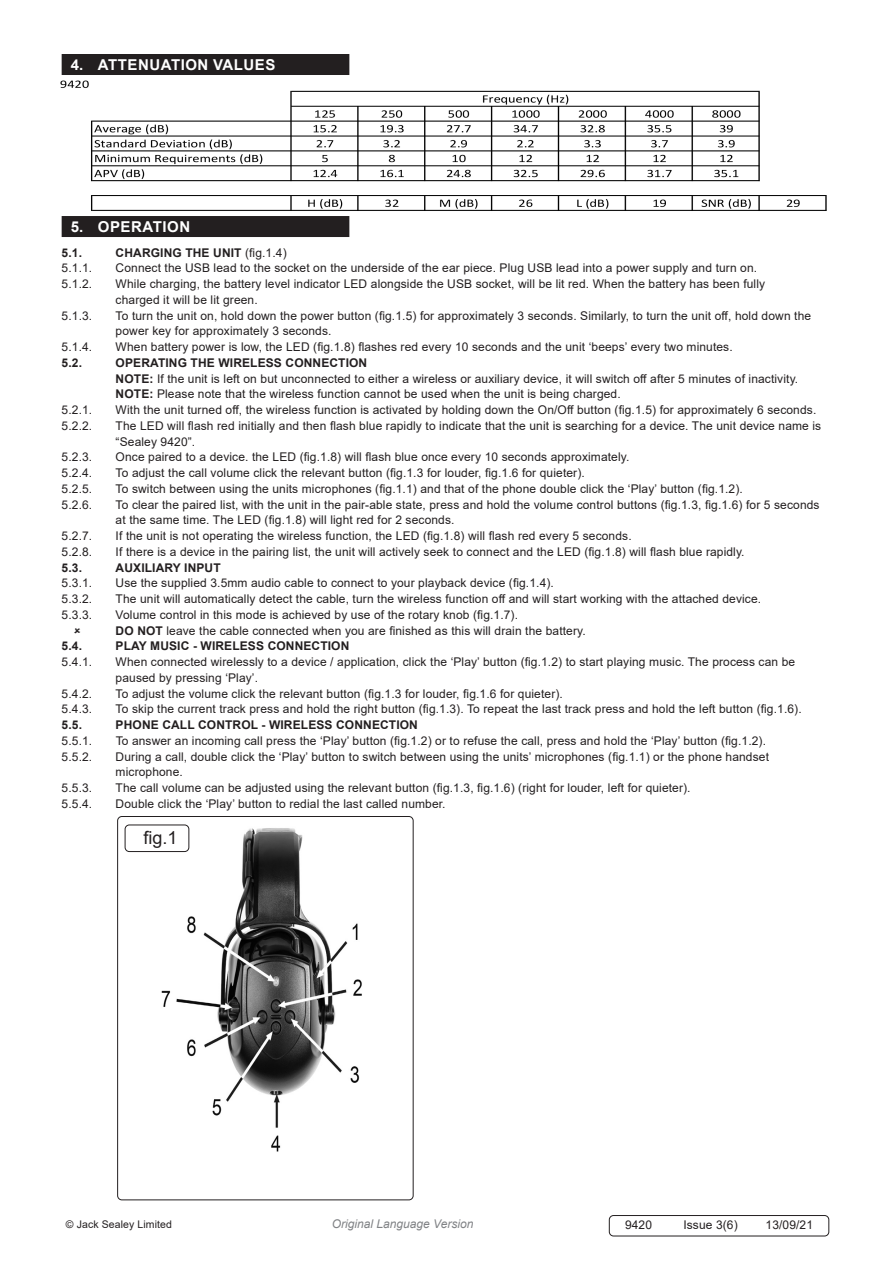
<style>
.page{position:relative;width:893px;height:1263px;background:#fff}
.page>*{position:absolute;margin:0;border:0;box-sizing:border-box;transform-origin:0 0}
.t1{font:18px "Arial";color:#231f20}
.t2{font:700 15px "Arial";letter-spacing:.035em;color:#fff}
.Body{font:12px/15.8px "Arial";letter-spacing:.01em;color:#231f20}
.t3{font:700 12px "Arial";letter-spacing:.01em;color:#231f20}
.t4{font:italic 12px "Arial";color:#808285}
.Body__Footer{font:12px "Arial";letter-spacing:.01em;color:#231f20}
.Body__Justified__7pt{font:10.5px "Arial";letter-spacing:.01em;color:#231f20}
.s1{font-weight:400}
.s2{font-weight:700}
</style>
<div class="page">
<div style="left:62px;top:54px;width:287px;height:21px;background:#231f20"></div>
<div style="left:62px;top:216px;width:287px;height:21px;background:#231f20"></div>
<img style="left:129px;top:826px;width:233px;height:326px">
<div style="left:117px;top:816px;width:297px;height:384px;border:1px solid #231f20;border-radius:4px"></div>
<div style="left:125px;top:824px;width:64px;height:28px;border:1px solid #231f20;border-radius:4px"></div>
<img style="left:60px;top:80px;width:767px;height:131px">
<div style="left:609px;top:1215px;width:220px;height:21px;border:1px solid #231f20;border-radius:4px"></div>
<p class="t2" style="left:71px;top:54px;width:206px">4. ATTENUATION VALUES</p>
<p class="t2" style="left:71px;top:216px;width:121px">5. OPERATION</p>
<p class="t3" style="left:62px;top:244px;width:22px">5.1.</p>
<p class="t3" style="left:116px;top:244px;width:173px">CHARGING THE UNIT <span class="s1">(fig.1.4)</span></p>
<p class="Body" style="left:62px;top:260px;width:32px">5.1.1.</p>
<p class="Body" style="left:116px;top:260px;width:643px">Connect the USB lead to the socket on the underside of the ear piece. Plug USB lead into a power supply and turn on.</p>
<p class="Body" style="left:62px;top:276px;width:32px">5.1.2.</p>
<p class="Body" style="left:116px;top:276px;width:651px">While charging, the battery level indicator LED alongside the USB socket, will be lit red. When the battery has been fully charged it will be lit green.</p>
<p class="Body" style="left:62px;top:307px;width:32px">5.1.3.</p>
<p class="Body" style="left:116px;top:307px;width:697px">To turn the unit on, hold down the power button (fig.1.5) for approximately 3 seconds. Similarly, to turn the unit off, hold down the power key for approximately 3 seconds.</p>
<p class="Body" style="left:62px;top:339px;width:32px">5.1.4.</p>
<p class="Body" style="left:116px;top:339px;width:619px">When battery power is low, the LED (fig.1.8) flashes red every 10 seconds and the unit ‘beeps’ every two minutes.</p>
<p class="t3" style="left:62px;top:354px;width:22px">5.2.</p>
<p class="t3" style="left:116px;top:354px;width:253px">OPERATING THE WIRELESS CONNECTION</p>
<p class="Body" style="left:116px;top:370px;width:684px"><span class="s2">NOTE:</span> If the unit is left on but unconnected to either a wireless or auxiliary device, it will switch off after 5 minutes of inactivity.</p>
<p class="Body" style="left:116px;top:386px;width:507px"><span class="s2">NOTE:</span> Please note that the wireless function cannot be used when the unit is being charged.</p>
<p class="Body" style="left:62px;top:402px;width:32px">5.2.1.</p>
<p class="Body" style="left:116px;top:402px;width:702px">With the unit turned off, the wireless function is activated by holding down the On/Off button (fig.1.5) for approximately 6 seconds.</p>
<p class="Body" style="left:62px;top:418px;width:32px">5.2.2.</p>
<p class="Body" style="left:116px;top:418px;width:707px">The LED will flash red initially and then flash blue rapidly to indicate that the unit is searching for a device. The unit device name is “Sealey 9420”.</p>
<p class="Body" style="left:62px;top:449px;width:32px">5.2.3.</p>
<p class="Body" style="left:116px;top:449px;width:515px">Once paired to a device. the LED (fig.1.8) will flash blue once every 10 seconds approximately.</p>
<p class="Body" style="left:62px;top:465px;width:32px">5.2.4.</p>
<p class="Body" style="left:116px;top:465px;width:471px">To adjust the call volume click the relevant button (fig.1.3 for louder, fig.1.6 for quieter).</p>
<p class="Body" style="left:62px;top:481px;width:32px">5.2.5.</p>
<p class="Body" style="left:116px;top:481px;width:629px">To switch between using the units microphones (fig.1.1) and that of the phone double click the ‘Play’ button (fig.1.2).</p>
<p class="Body" style="left:62px;top:496px;width:32px">5.2.6.</p>
<p class="Body" style="left:116px;top:496px;width:705px">To clear the paired list, with the unit in the pair-able state, press and hold the volume control buttons (fig.1.3, fig.1.6) for 5 seconds at the same time. The LED (fig.1.8) will light red for 2 seconds.</p>
<p class="Body" style="left:62px;top:528px;width:32px">5.2.7.</p>
<p class="Body" style="left:116px;top:528px;width:517px">If the unit is not operating the wireless function, the LED (fig.1.8) will flash red every 5 seconds.</p>
<p class="Body" style="left:62px;top:544px;width:32px">5.2.8.</p>
<p class="Body" style="left:116px;top:544px;width:630px">If there is a device in the pairing list, the unit will actively seek to connect and the LED (fig.1.8) will flash blue rapidly.</p>
<p class="t3" style="left:62px;top:559px;width:22px">5.3.</p>
<p class="t3" style="left:116px;top:559px;width:107px">AUXILIARY INPUT</p>
<p class="Body" style="left:62px;top:575px;width:32px">5.3.1.</p>
<p class="Body" style="left:116px;top:575px;width:440px">Use the supplied 3.5mm audio cable to connect to your playback device (fig.1.4).</p>
<p class="Body" style="left:62px;top:591px;width:32px">5.3.2.</p>
<p class="Body" style="left:116px;top:591px;width:647px">The unit will automatically detect the cable, turn the wireless function off and will start working with the attached device.</p>
<p class="Body" style="left:62px;top:607px;width:32px">5.3.3.</p>
<p class="Body" style="left:116px;top:607px;width:404px">Volume control in this mode is achieved by use of the rotary knob (fig.1.7).</p>
<p class="Body" style="left:116px;top:622px;width:472px"><span class="s2">DO NOT</span> leave the cable connected when you are finished as this will drain the battery.</p>
<p class="t3" style="left:62px;top:638px;width:22px">5.4.</p>
<p class="t3" style="left:116px;top:638px;width:235px">PLAY MUSIC - WIRELESS CONNECTION</p>
<p class="Body" style="left:62px;top:654px;width:32px">5.4.1.</p>
<p class="Body" style="left:116px;top:654px;width:681px">When connected wirelessly to a device / application, click the ‘Play’ button (fig.1.2) to start playing music. The process can be paused by pressing ‘Play’.</p>
<p class="Body" style="left:62px;top:685px;width:32px">5.4.2.</p>
<p class="Body" style="left:116px;top:685px;width:449px">To adjust the volume click the relevant button (fig.1.3 for louder, fig.1.6 for quieter).</p>
<p class="Body" style="left:62px;top:701px;width:32px">5.4.3.</p>
<p class="Body" style="left:116px;top:701px;width:687px">To skip the current track press and hold the right button (fig.1.3). To repeat the last track press and hold the left button (fig.1.6).</p>
<p class="t3" style="left:62px;top:716px;width:22px">5.5.</p>
<p class="t3" style="left:116px;top:716px;width:304px">PHONE CALL CONTROL - WIRELESS CONNECTION</p>
<p class="Body" style="left:62px;top:733px;width:32px">5.5.1.</p>
<p class="Body" style="left:116px;top:733px;width:652px">To answer an incoming call press the ‘Play’ button (fig.1.2) or to refuse the call, press and hold the ‘Play’ button (fig.1.2).</p>
<p class="Body" style="left:62px;top:748px;width:32px">5.5.2.</p>
<p class="Body" style="left:116px;top:748px;width:655px">During a call, double click the ‘Play’ button to switch between using the units’ microphones (fig.1.1) or the phone handset microphone.</p>
<p class="Body" style="left:62px;top:780px;width:32px">5.5.3.</p>
<p class="Body" style="left:116px;top:780px;width:576px">The call volume can be adjusted using the relevant button (fig.1.3, fig.1.6) (right for louder, left for quieter).</p>
<p class="Body" style="left:62px;top:796px;width:32px">5.5.4.</p>
<p class="Body" style="left:116px;top:796px;width:331px">Double click the ‘Play’ button to redial the last called number.</p>
<p class="t1" style="left:143px;top:826px;width:36px">fig.1</p>
<p class="Body__Justified__7pt" style="left:66px;top:1217px;width:108px">© Jack Sealey Limited</p>
<p class="t4" style="left:332px;top:1216px;width:143px">Original Language Version</p>
<p class="Body__Footer" style="left:625px;top:1216px;width:29px">9420</p>
<p class="Body__Footer" style="left:683px;top:1216px;width:56px">Issue 3(6)</p>
<p class="Body__Footer" style="left:765px;top:1216px;width:49px">13/09/21</p>
</div>
